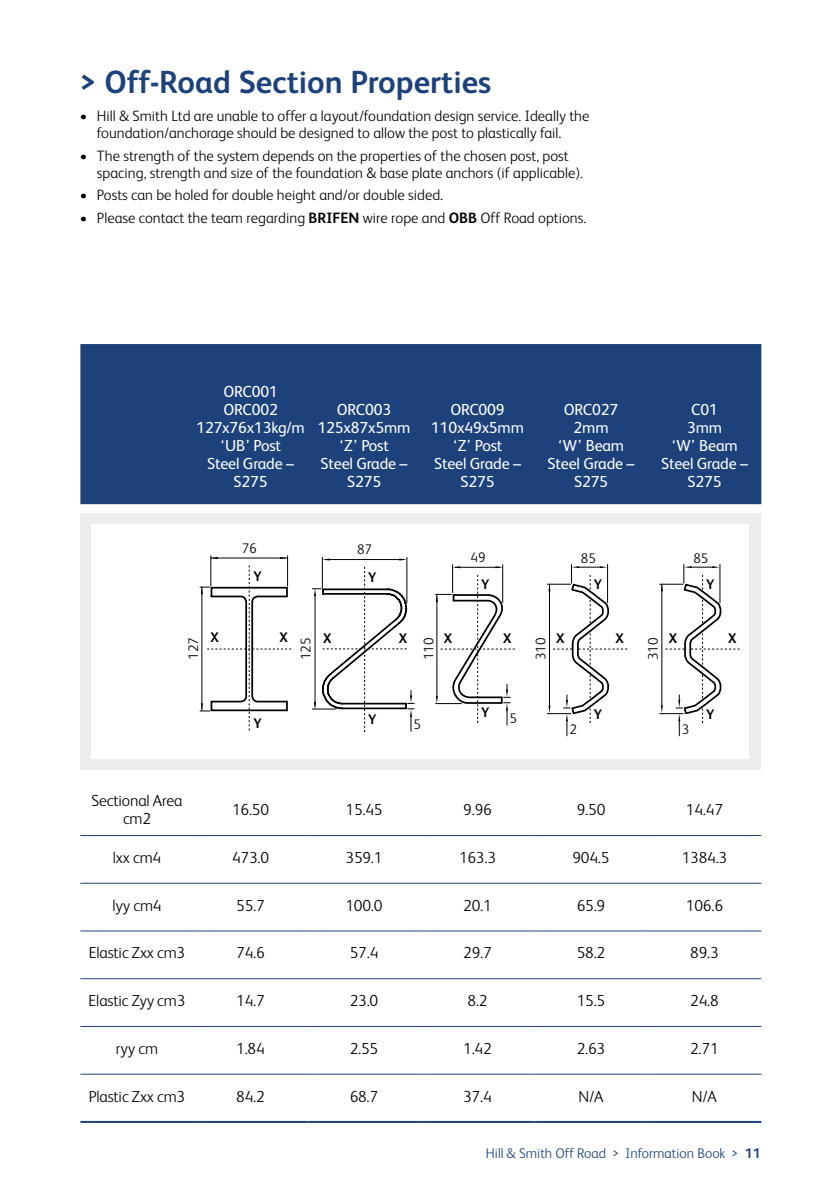
<style>
.page{position:relative;width:840px;height:1191px;background:#fff}
.page>*{position:absolute;margin:0;border:0;box-sizing:border-box;transform-origin:0 0}
.t1{font:700 32px "FS Albert";color:#1d427b}
.t2{font:300 16px/18px "FS Albert";letter-spacing:-.01em;color:#000;text-align:center}
.t3{font:16px/18px "FS Albert";letter-spacing:-.01em;color:#fff;text-align:center}
.t4{font:300 15px/17px "FS Albert";color:#000}
.t5{font:300 14px "FS Albert";color:#1d427b}
.t6{font:300 14px "FS Albert";color:#000}
.t7{font:700 14px "FS Albert";color:#000}
.s1{font-weight:700}
</style>
<div class="page">
<div style="left:80px;top:344px;width:681px;height:160px;background:#1d427b"></div>
<hr style="left:80px;top:835px;width:114px;height:1px;background:#1d427b">
<hr style="left:194px;top:835px;width:113px;height:1px;background:#1d427b">
<hr style="left:307px;top:835px;width:113px;height:1px;background:#1d427b">
<hr style="left:420px;top:835px;width:114px;height:1px;background:#1d427b">
<hr style="left:534px;top:835px;width:113px;height:1px;background:#1d427b">
<hr style="left:647px;top:835px;width:114px;height:1px;background:#1d427b">
<hr style="left:80px;top:882px;width:114px;height:1px;background:#1d427b">
<hr style="left:194px;top:882px;width:113px;height:1px;background:#1d427b">
<hr style="left:307px;top:882px;width:113px;height:1px;background:#1d427b">
<hr style="left:420px;top:882px;width:114px;height:1px;background:#1d427b">
<hr style="left:534px;top:882px;width:113px;height:1px;background:#1d427b">
<hr style="left:647px;top:882px;width:114px;height:1px;background:#1d427b">
<hr style="left:80px;top:930px;width:114px;height:1px;background:#1d427b">
<hr style="left:194px;top:930px;width:113px;height:1px;background:#1d427b">
<hr style="left:307px;top:930px;width:113px;height:1px;background:#1d427b">
<hr style="left:420px;top:930px;width:114px;height:1px;background:#1d427b">
<hr style="left:534px;top:930px;width:113px;height:1px;background:#1d427b">
<hr style="left:647px;top:930px;width:114px;height:1px;background:#1d427b">
<hr style="left:80px;top:978px;width:114px;height:1px;background:#1d427b">
<hr style="left:194px;top:978px;width:113px;height:1px;background:#1d427b">
<hr style="left:307px;top:978px;width:113px;height:1px;background:#1d427b">
<hr style="left:420px;top:978px;width:114px;height:1px;background:#1d427b">
<hr style="left:534px;top:978px;width:113px;height:1px;background:#1d427b">
<hr style="left:647px;top:978px;width:114px;height:1px;background:#1d427b">
<hr style="left:80px;top:1026px;width:114px;height:1px;background:#1d427b">
<hr style="left:194px;top:1026px;width:113px;height:1px;background:#1d427b">
<hr style="left:307px;top:1026px;width:113px;height:1px;background:#1d427b">
<hr style="left:420px;top:1026px;width:114px;height:1px;background:#1d427b">
<hr style="left:534px;top:1026px;width:113px;height:1px;background:#1d427b">
<hr style="left:647px;top:1026px;width:114px;height:1px;background:#1d427b">
<hr style="left:80px;top:1073px;width:114px;height:1px;background:#1d427b">
<hr style="left:194px;top:1073px;width:113px;height:1px;background:#1d427b">
<hr style="left:307px;top:1073px;width:113px;height:1px;background:#1d427b">
<hr style="left:420px;top:1073px;width:114px;height:1px;background:#1d427b">
<hr style="left:534px;top:1073px;width:113px;height:1px;background:#1d427b">
<hr style="left:647px;top:1073px;width:114px;height:1px;background:#1d427b">
<hr style="left:80px;top:1121px;width:114px;height:2px;background:#1d427b">
<hr style="left:194px;top:1121px;width:113px;height:2px;background:#1d427b">
<hr style="left:307px;top:1121px;width:113px;height:2px;background:#1d427b">
<hr style="left:420px;top:1121px;width:114px;height:2px;background:#1d427b">
<hr style="left:534px;top:1121px;width:113px;height:2px;background:#1d427b">
<hr style="left:647px;top:1121px;width:114px;height:2px;background:#1d427b">
<div style="left:80px;top:513px;width:680px;height:256px;background:#ededee"></div>
<div style="left:92px;top:524px;width:656px;height:235px;background:#fff"></div>
<hr style="left:210px;top:555px;width:1px;height:31px;background:#000">
<hr style="left:287px;top:555px;width:1px;height:31px;background:#000">
<hr style="left:210px;top:557px;width:77px;height:1px;background:#000">
<svg style="left:210px;top:557px;width:8px;height:2px"></svg>
<svg style="left:280px;top:557px;width:7px;height:2px"></svg>
<svg style="left:199px;top:565px;width:92px;height:165px"></svg>
<hr style="left:406px;top:557px;width:1px;height:46px;background:#000">
<hr style="left:322px;top:557px;width:1px;height:31px;background:#000">
<hr style="left:325px;top:559px;width:79px;height:1px;background:#000">
<svg style="left:312px;top:567px;width:102px;height:165px"></svg>
<svg style="left:435px;top:564px;width:79px;height:161px"></svg>
<svg style="left:659px;top:564px;width:80px;height:172px"></svg>
<svg style="left:547px;top:564px;width:80px;height:172px"></svg>
<h1 class="t1" style="left:80px;top:63px;width:413px">&gt; Off-Road Section Properties</h1>
<p class="t4" style="left:97px;top:107px;width:493px;text-indent:-17px">• Hill &amp; Smith Ltd are unable to offer a layout/foundation design service. Ideally the foundation/anchorage should be designed to allow the post to plastically fail.</p>
<p class="t4" style="left:97px;top:147px;width:487px;text-indent:-17px">• The strength of the system depends on the properties of the chosen post, post spacing, strength and size of the foundation &amp; base plate anchors (if applicable).</p>
<p class="t4" style="left:80px;top:187px;width:364px">• Posts can be holed for double height and/or double sided.</p>
<p class="t4" style="left:80px;top:209px;width:507px">• Please contact the team regarding <span class="s1">BRIFEN</span> wire rope and <span class="s1">OBB</span> Off Road options.</p>
<p class="t3" style="left:196px;top:382px;width:110px">ORC001<br>ORC002<br>127x76x13kg/m ‘UB’ Post<br>Steel Grade –<br>S275</p>
<p class="t3" style="left:317px;top:400px;width:94px">ORC003<br>125x87x5mm ‘Z’ Post<br>Steel Grade –<br>S275</p>
<p class="t3" style="left:431px;top:400px;width:94px">ORC009<br>110x49x5mm ‘Z’ Post<br>Steel Grade –<br>S275</p>
<p class="t3" style="left:547px;top:400px;width:88px">ORC027<br>2mm<br>‘W’ Beam<br>Steel Grade –<br>S275</p>
<p class="t3" style="left:660px;top:400px;width:88px">C01<br>3mm<br>‘W’ Beam<br>Steel Grade –<br>S275</p>
<p class="t6" style="left:241px;top:540px;width:17px">76</p>
<p class="t7" style="left:253px;top:568px;width:10px">Y</p>
<p class="t6" style="left:357px;top:541px;width:17px">87</p>
<p class="t7" style="left:368px;top:569px;width:10px">Y</p>
<p class="t6" style="left:470px;top:549px;width:17px">49</p>
<p class="t7" style="left:481px;top:575px;width:10px">Y</p>
<p class="t6" style="left:185px;top:660px;width:24px;rotate:-90deg">127</p>
<p class="t7" style="left:210px;top:629px;width:10px">X</p>
<p class="t7" style="left:279px;top:629px;width:10px">X</p>
<p class="t6" style="left:297px;top:660px;width:24px;rotate:-90deg">125</p>
<p class="t7" style="left:323px;top:629px;width:10px">X</p>
<p class="t7" style="left:398px;top:629px;width:10px">X</p>
<p class="t6" style="left:420px;top:660px;width:24px;rotate:-90deg">110</p>
<p class="t7" style="left:443px;top:630px;width:10px">X</p>
<p class="t7" style="left:503px;top:630px;width:10px">X</p>
<p class="t7" style="left:253px;top:715px;width:10px">Y</p>
<p class="t7" style="left:368px;top:711px;width:10px">Y</p>
<p class="t6" style="left:413px;top:716px;width:9px">5</p>
<p class="t7" style="left:481px;top:703px;width:10px">Y</p>
<p class="t6" style="left:509px;top:710px;width:9px">5</p>
<p class="t6" style="left:580px;top:550px;width:17px">85</p>
<p class="t7" style="left:593px;top:575px;width:10px">Y</p>
<p class="t6" style="left:532px;top:660px;width:24px;rotate:-90deg">310</p>
<p class="t7" style="left:556px;top:630px;width:10px">X</p>
<p class="t7" style="left:615px;top:630px;width:10px">X</p>
<p class="t6" style="left:569px;top:720px;width:9px">2</p>
<p class="t7" style="left:593px;top:706px;width:10px">Y</p>
<p class="t6" style="left:693px;top:550px;width:17px">85</p>
<p class="t7" style="left:705px;top:575px;width:10px">Y</p>
<p class="t6" style="left:644px;top:660px;width:24px;rotate:-90deg">310</p>
<p class="t7" style="left:668px;top:630px;width:10px">X</p>
<p class="t7" style="left:727px;top:630px;width:10px">X</p>
<p class="t6" style="left:681px;top:720px;width:9px">3</p>
<p class="t7" style="left:705px;top:706px;width:10px">Y</p>
<p class="t2" style="left:92px;top:791px;width:92px">Sectional Area cm2</p>
<p class="t2" style="left:232px;top:800px;width:39px">16.50</p>
<p class="t2" style="left:345px;top:800px;width:39px">15.45</p>
<p class="t2" style="left:463px;top:800px;width:30px">9.96</p>
<p class="t2" style="left:576px;top:800px;width:30px">9.50</p>
<p class="t2" style="left:685px;top:800px;width:39px">14.47</p>
<p class="t2" style="left:113px;top:848px;width:50px">lxx cm4</p>
<p class="t2" style="left:232px;top:848px;width:39px">473.0</p>
<p class="t2" style="left:345px;top:848px;width:39px">359.1</p>
<p class="t2" style="left:458px;top:848px;width:39px">163.3</p>
<p class="t2" style="left:572px;top:848px;width:39px">904.5</p>
<p class="t2" style="left:681px;top:848px;width:47px">1384.3</p>
<p class="t2" style="left:112px;top:896px;width:51px">lyy cm4</p>
<p class="t2" style="left:236px;top:896px;width:30px">55.7</p>
<p class="t2" style="left:345px;top:896px;width:39px">100.0</p>
<p class="t2" style="left:463px;top:896px;width:30px">20.1</p>
<p class="t2" style="left:576px;top:896px;width:30px">65.9</p>
<p class="t2" style="left:685px;top:896px;width:39px">106.6</p>
<p class="t2" style="left:89px;top:943px;width:98px">Elastic Zxx cm3</p>
<p class="t2" style="left:236px;top:943px;width:30px">74.6</p>
<p class="t2" style="left:349px;top:943px;width:30px">57.4</p>
<p class="t2" style="left:463px;top:943px;width:30px">29.7</p>
<p class="t2" style="left:576px;top:943px;width:30px">58.2</p>
<p class="t2" style="left:689px;top:943px;width:30px">89.3</p>
<p class="t2" style="left:89px;top:991px;width:98px">Elastic Zyy cm3</p>
<p class="t2" style="left:236px;top:991px;width:30px">14.7</p>
<p class="t2" style="left:349px;top:991px;width:30px">23.0</p>
<p class="t2" style="left:467px;top:991px;width:22px">8.2</p>
<p class="t2" style="left:576px;top:991px;width:30px">15.5</p>
<p class="t2" style="left:689px;top:991px;width:30px">24.8</p>
<p class="t2" style="left:116px;top:1039px;width:44px">ryy cm</p>
<p class="t2" style="left:236px;top:1039px;width:30px">1.84</p>
<p class="t2" style="left:349px;top:1039px;width:30px">2.55</p>
<p class="t2" style="left:463px;top:1039px;width:30px">1.42</p>
<p class="t2" style="left:576px;top:1039px;width:30px">2.63</p>
<p class="t2" style="left:689px;top:1039px;width:30px">2.71</p>
<p class="t2" style="left:89px;top:1087px;width:98px">Plastic Zxx cm3</p>
<p class="t2" style="left:236px;top:1087px;width:30px">84.2</p>
<p class="t2" style="left:349px;top:1087px;width:30px">68.7</p>
<p class="t2" style="left:463px;top:1087px;width:30px">37.4</p>
<p class="t2" style="left:578px;top:1087px;width:26px">N/A</p>
<p class="t2" style="left:691px;top:1087px;width:26px">N/A</p>
<p class="t5" style="left:485px;top:1145px;width:276px">Hill &amp; Smith Off Road &gt; Information Book &gt; <span class="s1">11</span></p>
</div>
